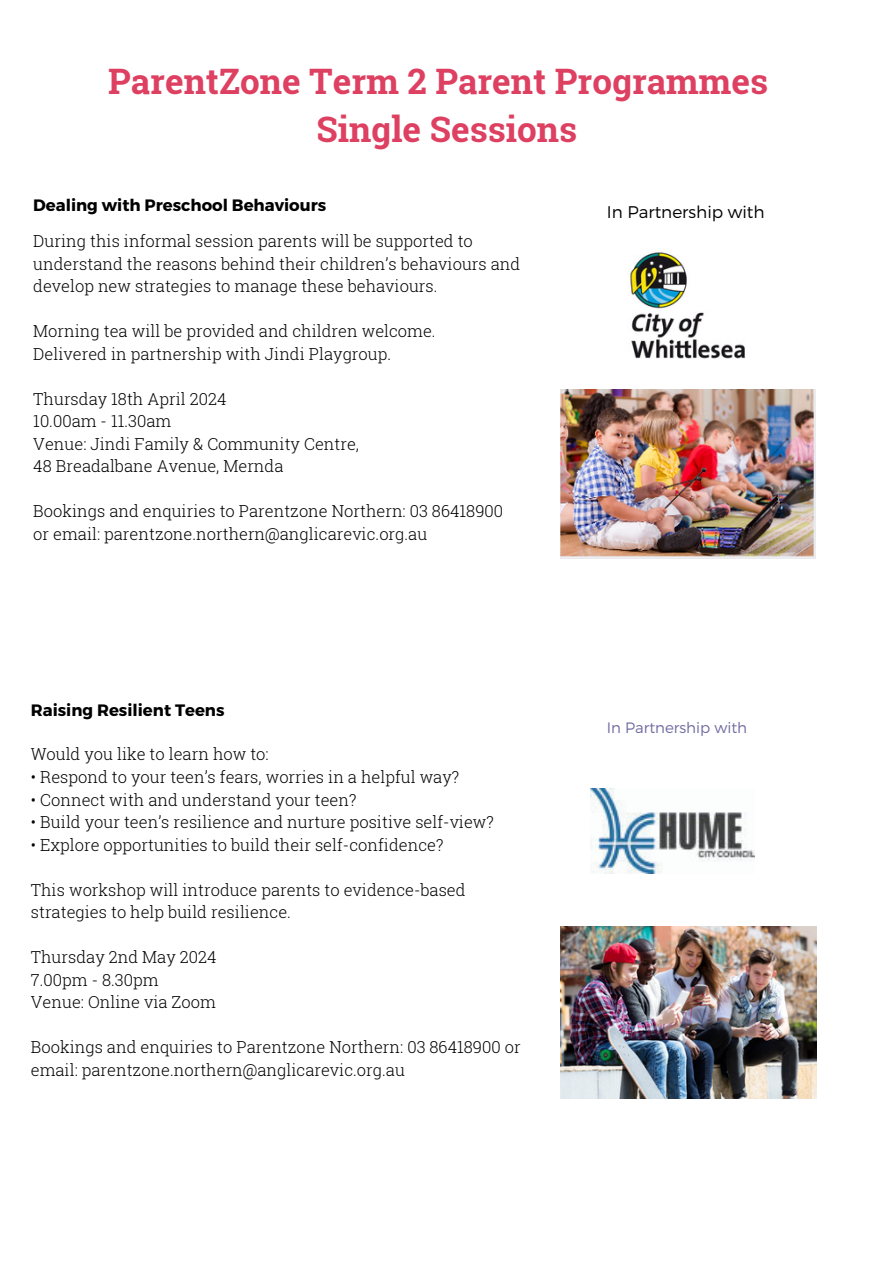
<style>
.page{position:relative;width:894px;height:1264px;background:#fff}
.page>*{position:absolute;margin:0;border:0;box-sizing:border-box;transform-origin:0 0}
.t1{font:700 35.1px/48.3px "Roboto Slab";color:#dd4061;text-align:center}
.t2{font:300 16.8px "Montserrat";color:#000}
.t3{font:300 16.5px/22.5px "Roboto Slab";color:#000}
.t4{font:700 16.5px "Montserrat";color:#000}
.t5{font:300 15px "Montserrat";color:#6f6aa0}
</style>
<div class="page">
<img style="left:630px;top:252px;width:116px;height:107px">
<img style="left:560px;top:390px;width:254px;height:169px">
<img style="left:590px;top:788px;width:164px;height:85px">
<img style="left:560px;top:926px;width:256px;height:172px">
<h1 class="t1" style="left:108px;top:56px;width:661px">ParentZone Term 2 Parent Programmes<br>Single Sessions</h1>
<p class="t4" style="left:33px;top:194px;width:294px">Dealing with Preschool Behaviours</p>
<p class="t3" style="left:33px;top:229px;width:488px">During this informal session parents will be supported to understand the reasons behind their children’s behaviours and develop new strategies to manage these behaviours.</p>
<p class="t3" style="left:33px;top:319px;width:403px">Morning tea will be provided and children welcome.<br>Delivered in partnership with Jindi Playgroup.</p>
<p class="t3" style="left:33px;top:387px;width:327px">Thursday 18th April 2024<br>10.00am - 11.30am<br>Venue: Jindi Family &amp; Community Centre,<br>48 Breadalbane Avenue, Mernda</p>
<p class="t3" style="left:33px;top:499px;width:471px">Bookings and enquiries to Parentzone Northern: 03 86418900 or email: parentzone.northern@anglicarevic.org.au</p>
<p class="t4" style="left:31px;top:699px;width:195px">Raising Resilient Teens</p>
<p class="t3" style="left:31px;top:742px;width:239px">Would you like to learn how to:</p>
<p class="t3" style="left:31px;top:765px;width:430px">• Respond to your teen’s fears, worries in a helpful way?</p>
<p class="t3" style="left:31px;top:787px;width:327px">• Connect with and understand your teen?</p>
<p class="t3" style="left:31px;top:810px;width:464px">• Build your teen’s resilience and nurture positive self-view?</p>
<p class="t3" style="left:31px;top:832px;width:414px">• Explore opportunities to build their self-confidence?</p>
<p class="t3" style="left:31px;top:877px;width:436px">This workshop will introduce parents to evidence-based strategies to help build resilience.</p>
<p class="t3" style="left:31px;top:945px;width:187px">Thursday 2nd May 2024<br>7.00pm - 8.30pm<br>Venue: Online via Zoom</p>
<p class="t3" style="left:31px;top:1035px;width:491px">Bookings and enquiries to Parentzone Northern: 03 86418900 or email: parentzone.northern@anglicarevic.org.au</p>
<p class="t2" style="left:606px;top:201px;width:159px">In Partnership with</p>
<p class="t5" style="left:606px;top:717px;width:142px">In Partnership with</p>
</div>
